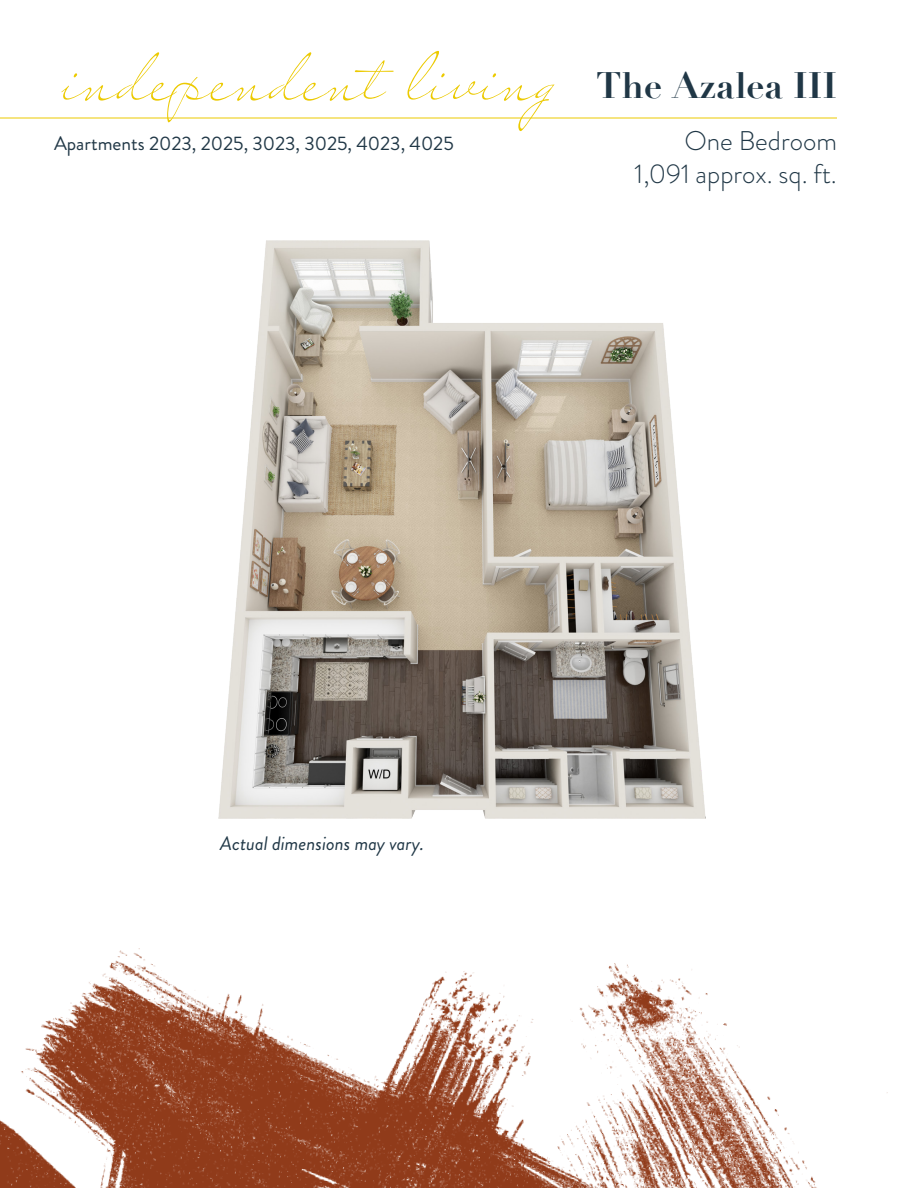
<style>
.page{position:relative;width:918px;height:1188px;background:#fff}
.page>*{position:absolute;margin:0;border:0;box-sizing:border-box;transform-origin:0 0}
.t1{font:63px "Mr Leopold Pro";color:#ecca00}
.t2{font:700 36px "Didot";color:#203746}
.t3{font:300 27px "Brandon Grotesque";color:#203746}
.t4{font:19.5px "Brandon Grotesque";color:#203746}
.t5{font:italic 19.5px "Brandon Grotesque";color:#203746}
</style>
<div class="page">
<img style="left:0;top:948px;width:888px;height:240px">
<hr style="left:0;top:118px;width:837px;height:1px;background:#ecca00">
<img style="left:218px;top:241px;width:488px;height:578px">
<p class="t1" style="left:54px;top:40px;width:498px">independent living</p>
<p class="t4" style="left:54px;top:130px;width:401px">Apartments 2023, 2025, 3023, 3025, 4023, 4025</p>
<p class="t2" style="left:596px;top:62px;width:242px">The Azalea III</p>
<p class="t3" style="left:685px;top:122px;width:154px">One Bedroom</p>
<p class="t3" style="left:635px;top:155px;width:204px">1,091 approx. sq. ft.</p>
<p class="t5" style="left:220px;top:830px;width:205px">Actual dimensions may vary.</p>
</div>
